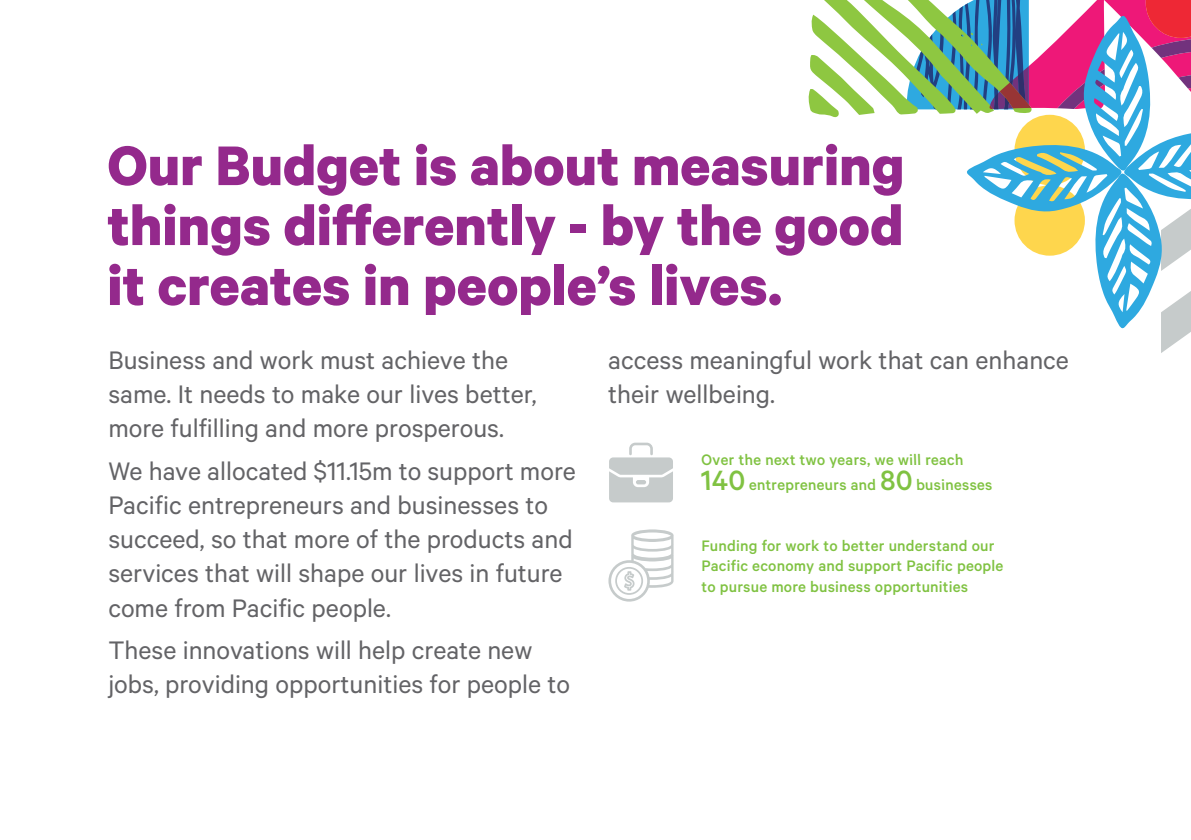
<style>
.page{position:relative;width:1191px;height:840px;background:#fff}
.page>*{position:absolute;margin:0;border:0;box-sizing:border-box;transform-origin:0 0}
.t1{font:700 62.8px/59.8px "Calibre";color:#94298c;text-align:justify}
.t2{font:28.6px/34.2px "Calibre";color:#636366}
.t3{font:500 17.2px/20.6px "Calibre";letter-spacing:.01em;color:#80c242}
.s1{font-size:31.4px}
</style>
<div class="page">
<svg style="left:808px;top:0;width:383px;height:353px"></svg>
<svg style="left:609px;top:442px;width:64px;height:60px"></svg>
<hr style="left:636px;top:480px;width:10px;height:4px;background:#c6cbcb;border-radius:2px">
<svg style="left:608px;top:529px;width:65px;height:72px"></svg>
<p class="t1" style="left:107px;top:133px;width:798px">Our Budget is about measuring things differently - by the good it creates in people’s lives.</p>
<p class="t2" style="left:108px;top:341px;width:430px">Business and work must achieve the same. It needs to make our lives better, more fulfilling and more prosperous.</p>
<p class="t2" style="left:108px;top:452px;width:469px">We have allocated $11.15m to support more Pacific entrepreneurs and businesses to succeed, so that more of the products and services that will shape our lives in future come from Pacific people.</p>
<p class="t2" style="left:108px;top:631px;width:463px">These innovations will help create new jobs, providing opportunities for people to</p>
<p class="t2" style="left:608px;top:341px;width:462px">access meaningful work that can enhance their wellbeing.</p>
<p class="t3" style="left:701px;top:446px;width:293px;line-height:25.6px">Over the next two years, we will reach<br><span class="s1">140</span> entrepreneurs and <span class="s1">80</span> businesses</p>
<p class="t3" style="left:701px;top:534px;width:303px">Funding for work to better understand our<br>Pacific economy and support Pacific people to pursue more business opportunities</p>
</div>
